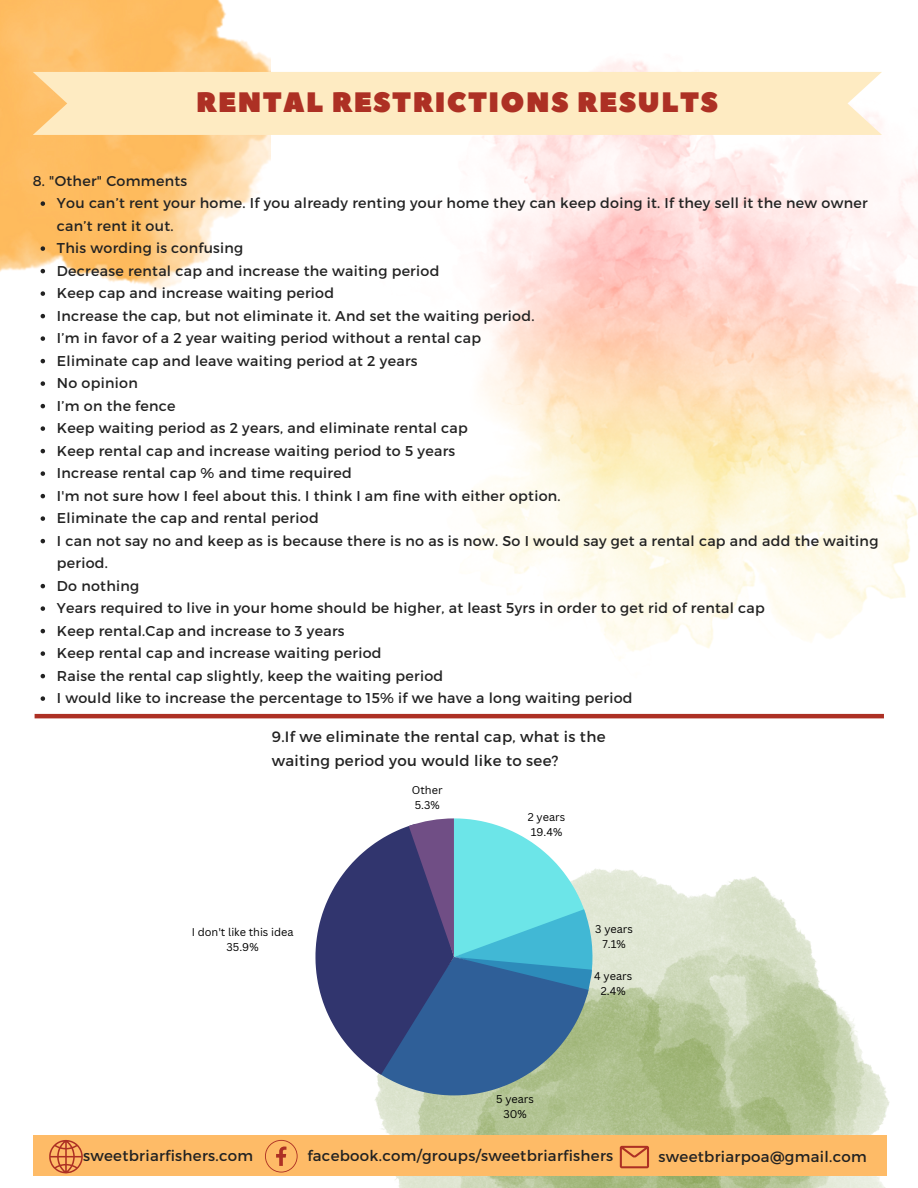
<style>
.page{position:relative;width:918px;height:1188px;background:#fff}
.page>*{position:absolute;margin:0;border:0;box-sizing:border-box;transform-origin:0 0}
.t1{font:28.05px "Peace Sans";letter-spacing:.05em;color:#ad3024}
.t2{font:15px/23.7px "Montserrat";letter-spacing:.02em;color:#222}
.t3{font:14.25px/22.5px "Montserrat";letter-spacing:.02em;color:#222}
.t4{font:10.95px/15px "Canva Sans";color:#000;text-align:center}
</style>
<div class="page">
<img style="left:374px;top:868px;width:516px;height:320px">
<div style="left:33px;top:1135px;width:853px;height:40px;background:#febb67"></div>
<svg style="left:265px;top:1140px;width:33px;height:33px"></svg>
<svg style="left:620px;top:1146px;width:29px;height:22px"></svg>
<svg style="left:49px;top:1140px;width:34px;height:34px"></svg>
<img style="left:470px;top:60px;width:448px;height:600px">
<img style="left:0;top:0;width:270px;height:290px">
<div style="left:33px;top:72px;width:849px;height:63px;background:#feebc2"></div>
<svg style="left:41px;top:201px;width:4px;height:5px"></svg>
<svg style="left:41px;top:246px;width:4px;height:5px"></svg>
<svg style="left:41px;top:269px;width:4px;height:4px"></svg>
<svg style="left:41px;top:291px;width:4px;height:5px"></svg>
<svg style="left:41px;top:314px;width:4px;height:4px"></svg>
<svg style="left:41px;top:336px;width:4px;height:5px"></svg>
<svg style="left:41px;top:359px;width:4px;height:4px"></svg>
<svg style="left:41px;top:381px;width:4px;height:5px"></svg>
<svg style="left:41px;top:404px;width:4px;height:4px"></svg>
<svg style="left:41px;top:426px;width:4px;height:5px"></svg>
<svg style="left:41px;top:449px;width:4px;height:4px"></svg>
<svg style="left:41px;top:471px;width:4px;height:5px"></svg>
<svg style="left:41px;top:494px;width:4px;height:4px"></svg>
<svg style="left:41px;top:516px;width:4px;height:5px"></svg>
<svg style="left:41px;top:539px;width:4px;height:4px"></svg>
<svg style="left:41px;top:584px;width:4px;height:4px"></svg>
<svg style="left:41px;top:606px;width:4px;height:5px"></svg>
<svg style="left:41px;top:629px;width:4px;height:4px"></svg>
<svg style="left:41px;top:651px;width:4px;height:5px"></svg>
<svg style="left:41px;top:674px;width:4px;height:4px"></svg>
<svg style="left:41px;top:696px;width:4px;height:5px"></svg>
<svg style="left:315px;top:818px;width:277px;height:277px;background:#648bab"></svg>
<hr style="left:35px;top:714px;width:849px;height:4px;background:#ad3024">
<h1 class="t1" style="left:196px;top:83px;width:523px">RENTAL RESTRICTIONS RESULTS</h1>
<p class="t3" style="left:33px;top:169px;width:156px">8. "Other" Comments</p>
<p class="t3" style="left:57px;top:191px;width:823px">You can’t rent your home. If you already renting your home they can keep doing it. If they sell it the new owner can’t rent it out.<br>This wording is confusing<br>Decrease rental cap and increase the waiting period<br>Keep cap and increase waiting period<br>Increase the cap, but not eliminate it. And set the waiting period.<br>I’m in favor of a 2 year waiting period without a rental cap<br>Eliminate cap and leave waiting period at 2 years<br>No opinion<br>I’m on the fence<br>Keep waiting period as 2 years, and eliminate rental cap<br>Keep rental cap and increase waiting period to 5 years<br>Increase rental cap % and time required<br>I'm not sure how I feel about this. I think I am fine with either option.<br>Eliminate the cap and rental period<br>I can not say no and keep as is because there is no as is now. So I would say get a rental cap and add the waiting period.<br>Do nothing<br>Years required to live in your home should be higher, at least 5yrs in order to get rid of rental cap<br>Keep rental.Cap and increase to 3 years<br>Keep rental cap and increase waiting period<br>Raise the rental cap slightly, keep the waiting period<br>I would like to increase the percentage to 15% if we have a long waiting period</p>
<p class="t2" style="left:272px;top:724px;width:335px">9.If we eliminate the rental cap, what is the waiting period you would like to see?</p>
<p class="t4" style="left:192px;top:924px;width:103px">I don't like this idea<br>35.9%</p>
<p class="t4" style="left:412px;top:783px;width:32px;text-align:left">Other<br>5.3%</p>
<p class="t4" style="left:528px;top:810px;width:39px;text-align:left">2 years<br>19.4%</p>
<p class="t4" style="left:595px;top:921px;width:39px">3 years<br>7.1%</p>
<p class="t4" style="left:594px;top:969px;width:39px">4 years<br>2.4%</p>
<p class="t4" style="left:496px;top:1091px;width:39px">5 years<br>30%</p>
<p class="t2" style="left:83px;top:1143px;width:172px">sweetbriarfishers.com</p>
<p class="t2" style="left:307px;top:1143px;width:307px">facebook.com/groups/sweetbriarfishers</p>
<p class="t2" style="left:659px;top:1144px;width:210px">sweetbriarpoa@gmail.com</p>
</div>
